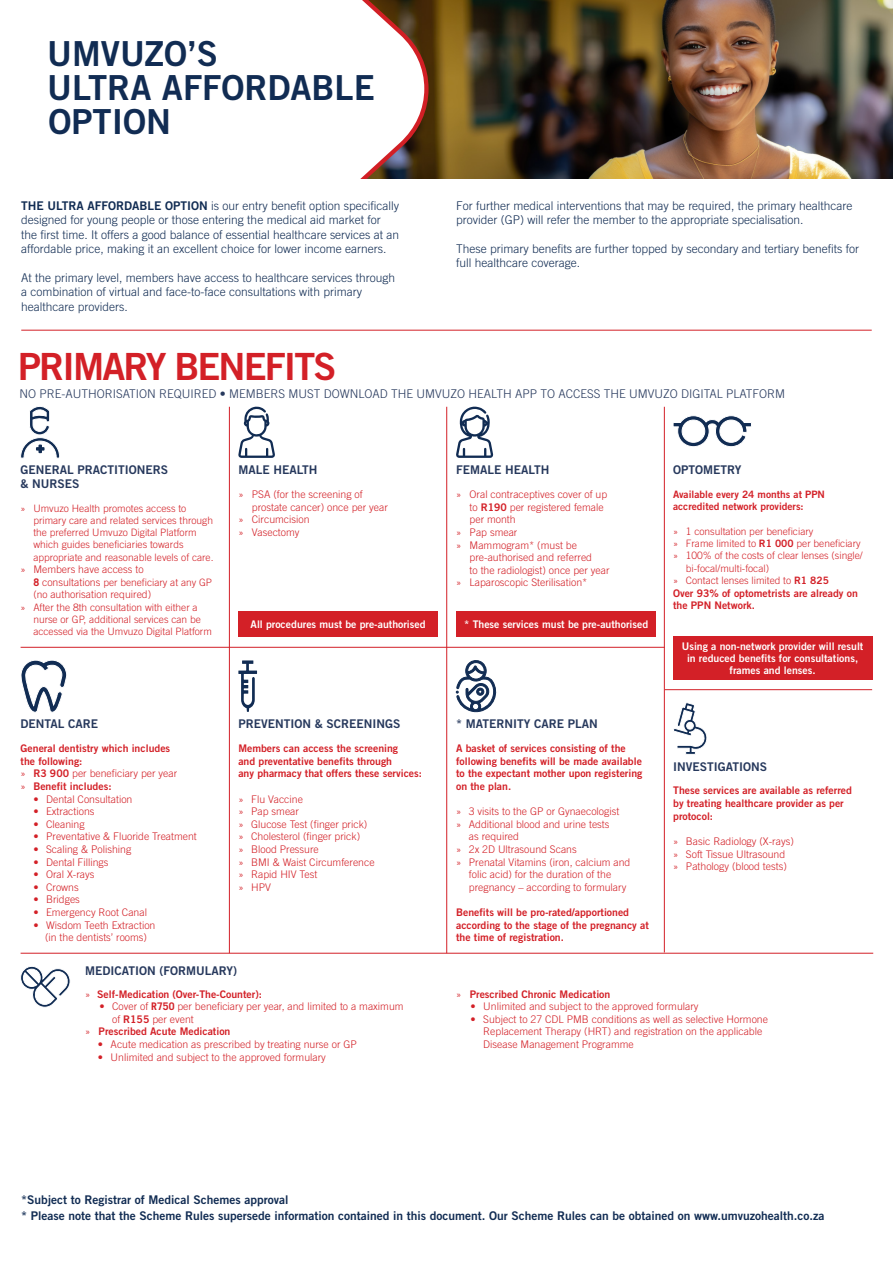
<style>
.page{position:relative;width:893px;height:1263px;background:#fff}
.page>*{position:absolute;margin:0;border:0;box-sizing:border-box;transform-origin:0 0}
.t1{font:37.5px "Trade Gothic LT Std Bd 2";letter-spacing:-.05em;color:#d32027}
.t2{font:34.5px/33.9px "Trade Gothic LT Std Bd 2";color:#112c53}
.t3{font:300 12px/14.4px "Trade Gothic LT Std";color:#112c53}
.t4{font:12px/16.2px "Trade Gothic LT Std Bd 2";color:#112c53}
.t5{font:12px/13.5px "Trade Gothic LT Std Bd 2";color:#27395d}
.t6{font:300 12px "Trade Gothic LT Std";color:#27395d}
.t7{font:300 10.5px/12.6px "Trade Gothic LT Std";color:#d32027}
.t8{font:10.5px/12.6px "Trade Gothic LT Std Bd 2";color:#d32027}
.t9{font:10.5px/12px "Trade Gothic LT Std Bd 2";color:#fff;text-align:center}
.t10{font:300 10.2px/12.3px "Trade Gothic LT Std";color:#d32027}
.t11{font:10.2px/12.3px "Trade Gothic LT Std Bd 2";color:#d32027}
.s1{font-family:"Trade Gothic LT Std Bd 2";font-weight:400}
.s2{font-weight:700;font-size:10.5px}
.s3{font-size:10.5px}
.s4{font-size:10.2px}
.s5{font-family:"Trade Gothic LT Std";font-weight:300}
.s6{font-weight:700}
</style>
<div class="page">
<img style="left:431px;top:0;width:462px;height:179px">
<svg style="left:360px;top:0;width:71px;height:179px"></svg>
<hr style="left:21px;top:330px;width:851px;height:1px;background:#d32027">
<svg style="left:21px;top:406px;width:39px;height:52px"></svg>
<div style="left:239px;top:611px;width:199px;height:25px;background:#d32027"></div>
<svg style="left:238px;top:407px;width:37px;height:51px"></svg>
<div style="left:456px;top:611px;width:200px;height:25px;background:#d32027"></div>
<svg style="left:456px;top:407px;width:37px;height:51px"></svg>
<hr style="left:229px;top:407px;width:1px;height:546px;background:#d32027">
<hr style="left:21px;top:647px;width:644px;height:1px;background:#d32027">
<hr style="left:665px;top:689px;width:207px;height:1px;background:#d32027">
<hr style="left:21px;top:953px;width:852px;height:1px;background:#d32027">
<hr style="left:446px;top:407px;width:1px;height:546px;background:#d32027">
<hr style="left:664px;top:407px;width:1px;height:545px;background:#d32027">
<svg style="left:20px;top:966px;width:50px;height:41px"></svg>
<svg style="left:238px;top:660px;width:19px;height:52px"></svg>
<svg style="left:456px;top:660px;width:41px;height:52px"></svg>
<svg style="left:21px;top:660px;width:46px;height:53px"></svg>
<svg style="left:673px;top:702px;width:34px;height:53px"></svg>
<svg style="left:673px;top:416px;width:78px;height:31px"></svg>
<div style="left:673px;top:637px;width:199px;height:43px;background:#d32027"></div>
<h2 class="t2" style="left:47px;top:36px;width:329px">UMVUZO’S<br>ULTRA AFFORDABLE<br>OPTION</h2>
<p class="t3" style="left:21px;top:198px;width:380px"><span class="s1">THE ULTRA AFFORDABLE OPTION</span> is our entry benefit option specifically designed for young people or those entering the medical aid market for the first time. It offers a good balance of essential healthcare services at an affordable price, making it an excellent choice for lower income earners.</p>
<p class="t3" style="left:21px;top:270px;width:375px">At the primary level, members have access to healthcare services through a combination of virtual and face-to-face consultations with primary healthcare providers.</p>
<h1 class="t1" style="left:18px;top:344px;width:320px">PRIMARY BENEFITS</h1>
<p class="t3" style="left:456px;top:198px;width:398px">For further medical interventions that may be required, the primary healthcare provider (GP) will refer the member to the appropriate specialisation.</p>
<p class="t3" style="left:456px;top:241px;width:404px">These primary benefits are further topped by secondary and tertiary benefits for full healthcare coverage.</p>
<p class="t6" style="left:20px;top:386px;width:767px">NO PRE-AUTHORISATION REQUIRED • MEMBERS MUST DOWNLOAD THE UMVUZO HEALTH APP TO ACCESS THE UMVUZO DIGITAL PLATFORM</p>
<p class="t5" style="left:21px;top:463px;width:149px">GENERAL PRACTITIONERS &amp; NURSES</p>
<p class="t10" style="left:33px;top:502px;width:182px;text-indent:-13px">» Umvuzo Health promotes access to primary care and related services through the preferred Umvuzo Digital Platform which guides beneficiaries towards appropriate and reasonable levels of care.</p>
<p class="t7" style="left:21px;top:563px;width:124px">» Members have access to</p>
<p class="t10" style="left:33px;top:576px;width:180px"><span class="s2">8</span> <span class="s3">consultations</span> per beneficiary at any GP</p>
<p class="t7" style="left:33px;top:588px;width:119px"><span class="s4">(no</span> authorisation required)</p>
<p class="t10" style="left:33px;top:601px;width:180px;text-indent:-13px">» After the 8th consultation with either a nurse or GP, additional services can be accessed via the Umvuzo Digital Platform</p>
<p class="t5" style="left:238px;top:463px;width:81px">MALE HEALTH</p>
<p class="t7" style="left:238px;top:488px;width:126px">» PSA (for the screening of</p>
<p class="t7" style="left:252px;top:501px;width:137px">prostate cancer) once per year</p>
<p class="t7" style="left:238px;top:513px;width:73px">» Circumcision</p>
<p class="t7" style="left:238px;top:526px;width:63px">» Vasectomy</p>
<p class="t9" style="left:251px;top:618px;width:176px">All procedures must be pre-authorised</p>
<p class="t5" style="left:456px;top:463px;width:95px">FEMALE HEALTH</p>
<p class="t7" style="left:456px;top:488px;width:153px">» Oral contraceptives cover of up</p>
<p class="t7" style="left:470px;top:501px;width:136px">to <span class="s1">R190</span> per registered female</p>
<p class="t7" style="left:470px;top:513px;width:48px">per month</p>
<p class="t7" style="left:456px;top:526px;width:63px">» Pap smear</p>
<p class="t7" style="left:456px;top:538px;width:122px">» Mammogram* (must be</p>
<p class="t7" style="left:470px;top:551px;width:124px">pre-authorised and referred</p>
<p class="t7" style="left:470px;top:564px;width:142px">to the radiologist) once per year</p>
<p class="t7" style="left:456px;top:576px;width:133px">» Laparoscopic Sterilisation*</p>
<p class="t9" style="left:464px;top:618px;width:186px">* These services must be pre-authorised</p>
<p class="t5" style="left:21px;top:717px;width:79px">DENTAL CARE</p>
<p class="t8" style="left:21px;top:742px;width:151px">General dentistry which includes the following:</p>
<p class="t7" style="left:21px;top:767px;width:158px">» <span class="s1">R3 900</span> per beneficiary per year</p>
<p class="t8" style="left:21px;top:780px;width:92px"><span class="s5">»</span> Benefit includes:</p>
<p class="t7" style="left:33px;top:792px;width:101px">• Dental Consultation</p>
<p class="t7" style="left:33px;top:805px;width:63px">• Extractions</p>
<p class="t7" style="left:33px;top:817px;width:53px">• Cleaning</p>
<p class="t7" style="left:33px;top:830px;width:165px">• Preventative &amp; Fluoride Treatment</p>
<p class="t7" style="left:33px;top:843px;width:99px">• Scaling &amp; Polishing</p>
<p class="t7" style="left:33px;top:855px;width:77px">• Dental Fillings</p>
<p class="t7" style="left:33px;top:868px;width:63px">• Oral X-rays</p>
<p class="t7" style="left:33px;top:880px;width:47px">• Crowns</p>
<p class="t7" style="left:33px;top:893px;width:48px">• Bridges</p>
<p class="t7" style="left:33px;top:906px;width:115px">• Emergency Root Canal</p>
<p class="t7" style="left:33px;top:918px;width:124px;text-align:center">• Wisdom Teeth Extraction (in the dentists’ rooms)</p>
<p class="t5" style="left:238px;top:717px;width:163px">PREVENTION &amp; SCREENINGS</p>
<p class="t5" style="left:456px;top:717px;width:143px">* MATERNITY CARE PLAN</p>
<p class="t8" style="left:238px;top:742px;width:185px">Members can access the screening<br>and preventative benefits through<br>any pharmacy that offers these services:</p>
<p class="t7" style="left:238px;top:792px;width:138px">» Flu Vaccine<br>» Pap smear<br>» Glucose Test (finger prick) » Cholesterol (finger prick)<br>» Blood Pressure<br>» BMI &amp; Waist Circumference » Rapid HIV Test<br>» HPV</p>
<p class="t8" style="left:456px;top:742px;width:188px">A basket of services consisting of the following benefits will be made available to the expectant mother upon registering on the plan.</p>
<p class="t7" style="left:456px;top:805px;width:165px">» 3 visits to the GP or Gynaecologist</p>
<p class="t7" style="left:456px;top:817px;width:155px">» Additional blood and urine tests</p>
<p class="t7" style="left:469px;top:830px;width:52px">as required</p>
<p class="t7" style="left:456px;top:843px;width:122px">» 2x 2D Ultrasound Scans</p>
<p class="t7" style="left:456px;top:855px;width:176px">» Prenatal Vitamins (iron, calcium and</p>
<p class="t7" style="left:469px;top:868px;width:144px">folic acid) for the duration of the</p>
<p class="t7" style="left:469px;top:880px;width:159px">pregnancy – according to formulary</p>
<p class="t8" style="left:456px;top:906px;width:194px">Benefits will be pro-rated/apportioned according to the stage of the pregnancy at the time of registration.</p>
<p class="t5" style="left:85px;top:964px;width:154px">MEDICATION (FORMULARY)</p>
<p class="t5" style="left:673px;top:463px;width:70px">OPTOMETRY</p>
<p class="t11" style="left:673px;top:488px;width:153px">Available every 24 months at PPN accredited network providers:</p>
<p class="t10" style="left:673px;top:525px;width:142px">» 1 consultation per beneficiary</p>
<p class="t10" style="left:673px;top:537px;width:189px">» Frame limited to <span class="s1">R1 000</span> per beneficiary</p>
<p class="t10" style="left:673px;top:549px;width:191px">» 100% of the costs of clear lenses (single/</p>
<p class="t10" style="left:686px;top:562px;width:85px">bi-focal/multi-focal)</p>
<p class="t10" style="left:673px;top:574px;width:157px">» Contact lenses limited to <span class="s1">R1 825</span></p>
<p class="t8" style="left:673px;top:586px;width:186px">Over 93% of optometrists are already on the PPN Network.</p>
<p class="t9" style="left:682px;top:640px;width:183px">Using a non-network provider will result in reduced benefits for consultations, frames and lenses.</p>
<p class="t5" style="left:673px;top:759px;width:96px">INVESTIGATIONS</p>
<p class="t8" style="left:673px;top:784px;width:180px">These services are available as referred by treating healthcare provider as per protocol:</p>
<p class="t7" style="left:673px;top:835px;width:122px">» Basic Radiology (X-rays) » Soft Tissue Ultrasound<br>» Pathology (blood tests)</p>
<p class="t8" style="left:85px;top:987px;width:178px"><span class="s5">»</span> Self-Medication (Over-The-Counter):</p>
<p class="t7" style="left:112px;top:1000px;width:293px;text-indent:-13px">• Cover of <span class="s6">R750</span> per beneficiary per year, and limited to a maximum of <span class="s1">R155</span> per event</p>
<p class="t8" style="left:85px;top:1025px;width:147px"><span class="s5">»</span> Prescribed Acute Medication</p>
<p class="t7" style="left:98px;top:1038px;width:260px">• Acute medication as prescribed by treating nurse or GP</p>
<p class="t7" style="left:98px;top:1050px;width:230px">• Unlimited and subject to the approved formulary</p>
<p class="t8" style="left:456px;top:987px;width:156px"><span class="s5">»</span> Prescribed Chronic Medication</p>
<p class="t7" style="left:470px;top:1000px;width:230px">• Unlimited and subject to the approved formulary</p>
<p class="t7" style="left:483px;top:1012px;width:286px;text-indent:-13px">• Subject to 27 CDL PMB conditions as well as selective Hormone<br>Replacement Therapy (HRT) and registration on the applicable<br>Disease Management Programme</p>
<p class="t4" style="left:21px;top:1191px;width:805px">*Subject to Registrar of Medical Schemes approval<br>* Please note that the Scheme Rules supersede information contained in this document. Our Scheme Rules can be obtained on www.umvuzohealth.co.za</p>
</div>
